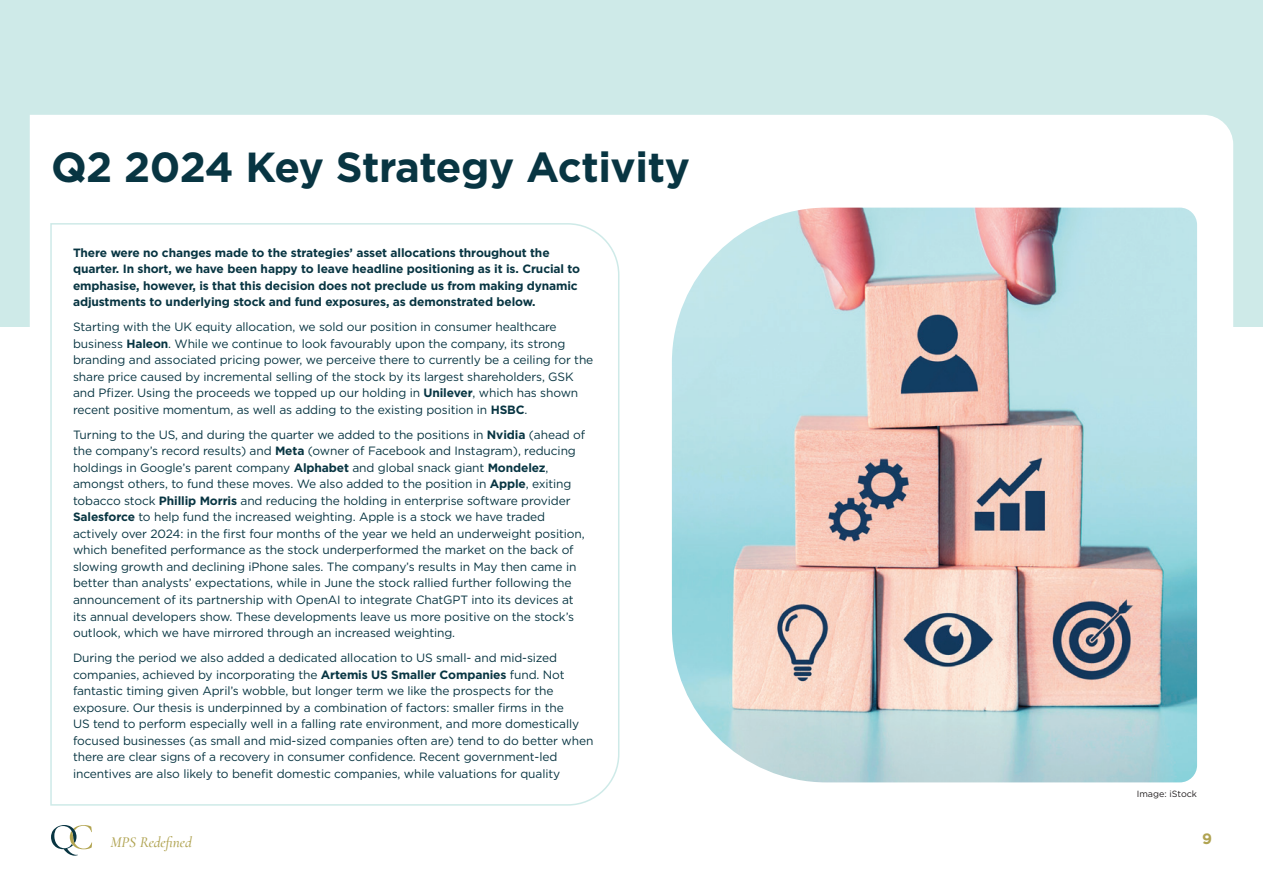
<style>
.page{position:relative;width:1263px;height:893px;background:#fff}
.page>*{position:absolute;margin:0;border:0;box-sizing:border-box;transform-origin:0 0}
.t1{font:700 42px "Gotham";letter-spacing:-.01em;color:#083542}
.t2{font:italic 500 15px "Cormorant Garamond";color:#b0a351}
.t3{font:700 15px "Gotham";color:#b0a351}
.t4{font:12px/16.5px "Gotham";letter-spacing:-.01em;color:#083542}
.t5{font:700 12px/16.5px "Gotham";letter-spacing:-.01em;color:#083542}
.t6{font:9px "Gotham";color:#231f20}
.s1{font-weight:700}
</style>
<div class="page">
<svg style="left:51px;top:825px;width:41px;height:31px"></svg>
<div style="left:0;top:0;width:1263px;height:326px;background:#ceeae8"></div>
<div style="left:30px;top:115px;width:1203px;height:594px;background:#fff"></div>
<svg style="left:50px;top:222px;width:570px;height:584px"></svg>
<img style="left:672px;top:208px;width:525px;height:574px">
<h1 class="t1" style="left:51px;top:140px;width:640px">Q2 2024 Key Strategy Activity</h1>
<p class="t5" style="left:73px;top:244px;width:509px">There were no changes made to the strategies’ asset allocations throughout the quarter. In short, we have been happy to leave headline positioning as it is. Crucial to emphasise, however, is that this decision does not preclude us from making dynamic adjustments to underlying stock and fund exposures, as demonstrated below.</p>
<p class="t4" style="left:73px;top:319px;width:522px">Starting with the UK equity allocation, we sold our position in consumer healthcare business <span class="s1">Haleon</span>. While we continue to look favourably upon the company, its strong branding and associated pricing power, we perceive there to currently be a ceiling for the share price caused by incremental selling of the stock by its largest shareholders, GSK and Pfizer. Using the proceeds we topped up our holding in <span class="s1">Unilever</span>, which has shown recent positive momentum, as well as adding to the existing position in <span class="s1">HSBC</span>.</p>
<p class="t4" style="left:73px;top:426px;width:514px">Turning to the US, and during the quarter we added to the positions in <span class="s1">Nvidia</span> (ahead of the company’s record results) and <span class="s1">Meta</span> (owner of Facebook and Instagram), reducing holdings in Google’s parent company <span class="s1">Alphabet</span> and global snack giant <span class="s1">Mondelez</span>, amongst others, to fund these moves. We also added to the position in <span class="s1">Apple</span>, exiting tobacco stock <span class="s1">Phillip Morris</span> and reducing the holding in enterprise software provider <span class="s1">Salesforce</span> to help fund the increased weighting. Apple is a stock we have traded actively over 2024: in the first four months of the year we held an underweight position, which benefited performance as the stock underperformed the market on the back of slowing growth and declining iPhone sales. The company’s results in May then came in better than analysts’ expectations, while in June the stock rallied further following the announcement of its partnership with OpenAI to integrate ChatGPT into its devices at its annual developers show. These developments leave us more positive on the stock’s outlook, which we have mirrored through an increased weighting.</p>
<p class="t4" style="left:73px;top:649px;width:522px">During the period we also added a dedicated allocation to US small- and mid-sized companies, achieved by incorporating the <span class="s1">Artemis US Smaller Companies</span> fund. Not fantastic timing given April’s wobble, but longer term we like the prospects for the exposure. Our thesis is underpinned by a combination of factors: smaller firms in the<br>US tend to perform especially well in a falling rate environment, and more domestically focused businesses (as small and mid-sized companies often are) tend to do better when there are clear signs of a recovery in consumer confidence. Recent government-led incentives are also likely to benefit domestic companies, while valuations for quality</p>
<p class="t6" style="left:1137px;top:788px;width:62px">Image: iStock</p>
<p class="t2" style="left:111px;top:833px;width:83px">MPS Redefined</p>
<p class="t3" style="left:1202px;top:828px;width:11px">9</p>
</div>
